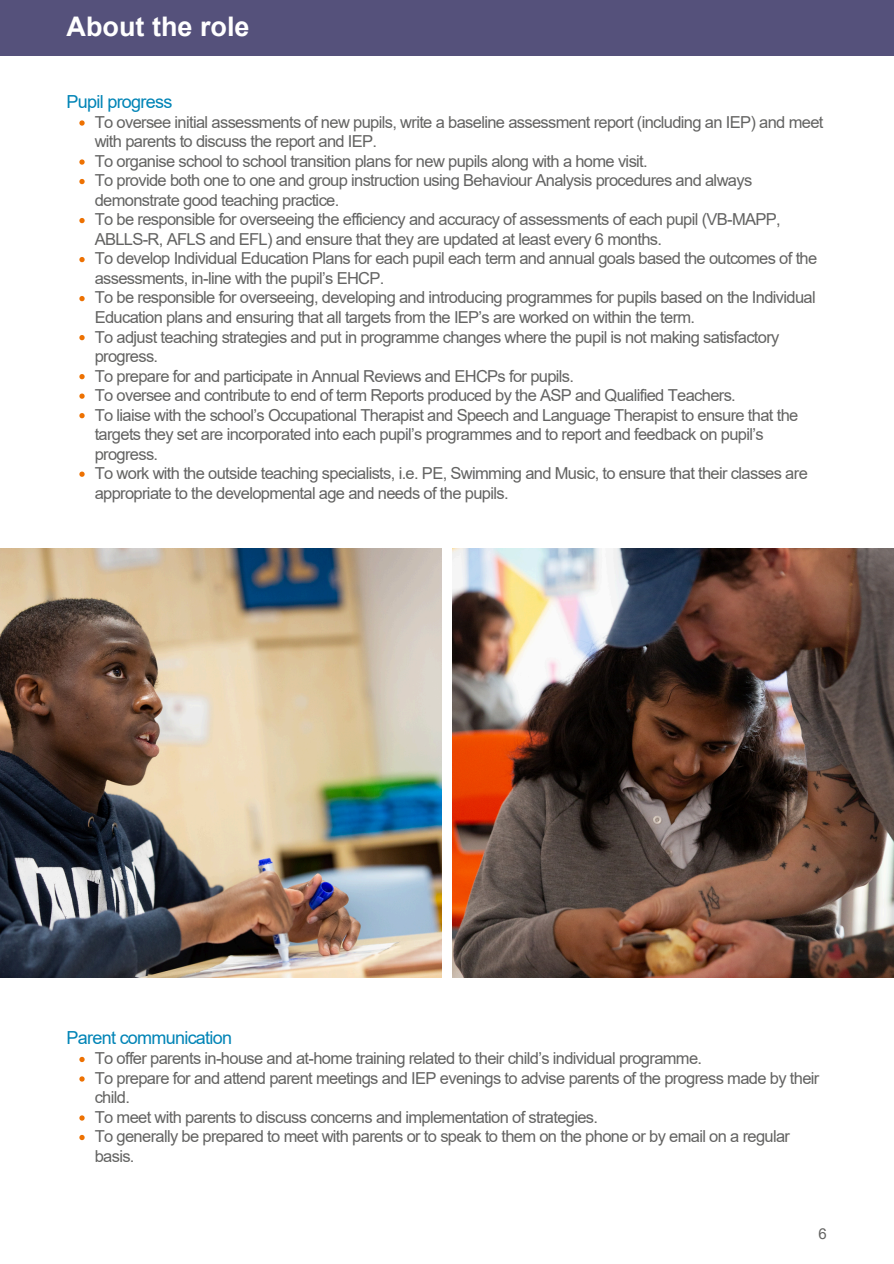
<style>
.page{position:relative;width:894px;height:1264px;background:#fff}
.page>*{position:absolute;margin:0;border:0;box-sizing:border-box;transform-origin:0 0}
.t1{font:700 27px "Arial";color:#fff}
.t2{font:18px "Arial";letter-spacing:-.04em;color:#0084b6}
.t3{font:16.5px/19.5px "Arial";letter-spacing:-.04em;color:#636362}
.t4{font:15px "Arial";color:#636362}
</style>
<div class="page">
<img style="left:0;top:548px;width:441px;height:429px">
<img style="left:452px;top:548px;width:441px;height:429px">
<div style="left:0;top:0;width:893px;height:56px;background:#55517b"></div>
<svg style="left:79px;top:120px;width:6px;height:6px"></svg>
<svg style="left:79px;top:159px;width:6px;height:6px"></svg>
<svg style="left:79px;top:179px;width:6px;height:5px"></svg>
<svg style="left:79px;top:218px;width:6px;height:5px"></svg>
<svg style="left:79px;top:257px;width:6px;height:5px"></svg>
<svg style="left:79px;top:296px;width:6px;height:5px"></svg>
<svg style="left:79px;top:335px;width:6px;height:5px"></svg>
<svg style="left:79px;top:374px;width:6px;height:5px"></svg>
<svg style="left:79px;top:393px;width:6px;height:6px"></svg>
<svg style="left:79px;top:413px;width:6px;height:5px"></svg>
<svg style="left:79px;top:471px;width:6px;height:6px"></svg>
<svg style="left:79px;top:1056px;width:6px;height:6px"></svg>
<svg style="left:79px;top:1076px;width:6px;height:5px"></svg>
<svg style="left:79px;top:1115px;width:6px;height:5px"></svg>
<svg style="left:79px;top:1134px;width:6px;height:6px"></svg>
<p class="t1" style="left:67px;top:12px;width:184px">About the role</p>
<h1 class="t2" style="left:67px;top:91px;width:107px">Pupil progress</h1>
<p class="t3" style="left:95px;top:112px;width:730px">To oversee initial assessments of new pupils, write a baseline assessment report (including an IEP) and meet with parents to discuss the report and IEP.</p>
<p class="t3" style="left:95px;top:151px;width:554px">To organise school to school transition plans for new pupils along with a home visit.</p>
<p class="t3" style="left:95px;top:171px;width:659px">To provide both one to one and group instruction using Behaviour Analysis procedures and always demonstrate good teaching practice.</p>
<p class="t3" style="left:95px;top:210px;width:687px">To be responsible for overseeing the efficiency and accuracy of assessments of each pupil (VB-MAPP,<br>ABLLS-R, AFLS and EFL) and ensure that they are updated at least every 6 months.</p>
<p class="t3" style="left:95px;top:249px;width:724px">To develop Individual Education Plans for each pupil each term and annual goals based the outcomes of the assessments, in-line with the pupil’s EHCP.</p>
<p class="t3" style="left:95px;top:288px;width:722px">To be responsible for overseeing, developing and introducing programmes for pupils based on the Individual<br>Education plans and ensuring that all targets from the IEP’s are worked on within the term.</p>
<p class="t3" style="left:95px;top:327px;width:686px">To adjust teaching strategies and put in programme changes where the pupil is not making satisfactory progress.</p>
<p class="t3" style="left:95px;top:366px;width:481px">To prepare for and participate in Annual Reviews and EHCPs for pupils.</p>
<p class="t3" style="left:95px;top:385px;width:642px">To oversee and contribute to end of term Reports produced by the ASP and Qualified Teachers.</p>
<p class="t3" style="left:95px;top:405px;width:705px">To liaise with the school’s Occupational Therapist and Speech and Language Therapist to ensure that the targets they set are incorporated into each pupil’s programmes and to report and feedback on pupil’s progress.</p>
<p class="t3" style="left:95px;top:463px;width:714px">To work with the outside teaching specialists, i.e. PE, Swimming and Music, to ensure that their classes are appropriate to the developmental age and needs of the pupils.</p>
<p class="t2" style="left:67px;top:1027px;width:167px">Parent communication</p>
<p class="t3" style="left:95px;top:1048px;width:608px">To offer parents in-house and at-home training related to their child’s individual programme.</p>
<p class="t3" style="left:95px;top:1068px;width:726px">To prepare for and attend parent meetings and IEP evenings to advise parents of the progress made by their child.</p>
<p class="t3" style="left:95px;top:1107px;width:504px">To meet with parents to discuss concerns and implementation of strategies.</p>
<p class="t3" style="left:95px;top:1126px;width:696px">To generally be prepared to meet with parents or to speak to them on the phone or by email on a regular basis.</p>
<p class="t4" style="left:818px;top:1225px;width:10px">6</p>
</div>
